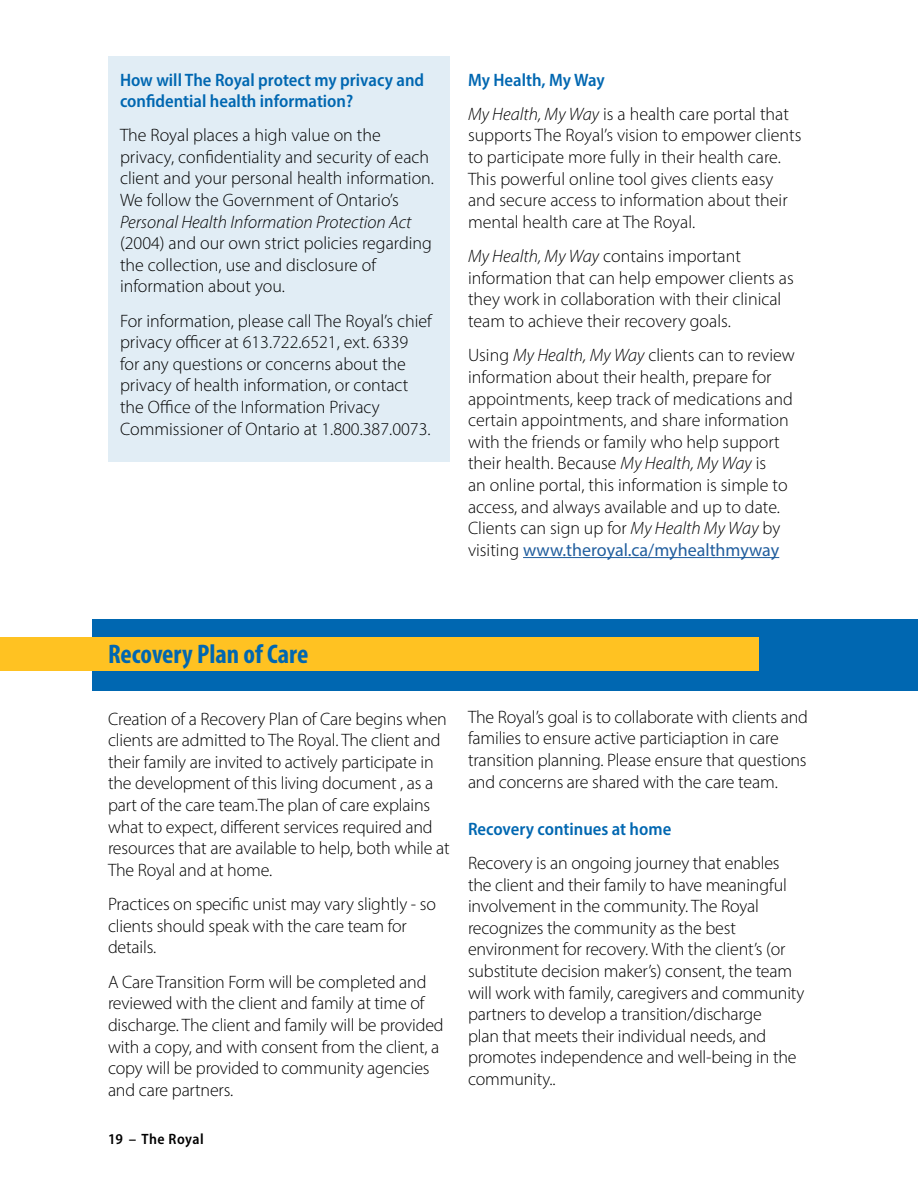
<style>
.page{position:relative;width:918px;height:1188px;background:#fff}
.page>*{position:absolute;margin:0;border:0;box-sizing:border-box;transform-origin:0 0}
.t1{font:700 condensed 27px "Myriad Pro";color:#0067b1}
.t2{font:300 18px/21.6px "Myriad Pro";letter-spacing:-.01em;color:#000}
.t3{font:600 semi-condensed 18px/21px "Myriad Pro";color:#0067b1}
.t4{font:italic 300 18px "Myriad Pro";color:#000}
.t5{font:600 semi-condensed 15px "Myriad Pro";letter-spacing:.03em;color:#000}
.s1{font-weight:600;font-stretch:semi-condensed;color:#0067b1}
.s2{font-style:italic}
.s3{font-weight:400;color:#215e9e}
</style>
<div class="page">
<div style="left:108px;top:56px;width:342px;height:405px;background:#e1edf5"></div>
<hr style="left:523px;top:557px;width:256px;height:1px;background:#215e9e">
<div style="left:92px;top:619px;width:826px;height:72px;background:#0067b1"></div>
<div style="left:0;top:637px;width:758px;height:33px;background:#ffc222"></div>
<p class="t3" style="left:120px;top:69px;width:306px">How will The Royal protect my privacy and confidential health information?</p>
<p class="t2" style="left:120px;top:124px;width:316px">The Royal places a high value on the privacy, confidentiality and security of each client and your personal health information.<br>We follow the Government of Ontario’s</p>
<p class="t4" style="left:120px;top:211px;width:293px">Personal Health Information Protection Act</p>
<p class="t2" style="left:120px;top:232px;width:314px">(2004) and our own strict policies regarding the collection, use and disclosure of information about you.</p>
<p class="t2" style="left:120px;top:310px;width:313px">For information, please call The Royal’s chief privacy officer at 613.722.6521, ext. 6339 for any questions or concerns about the privacy of health information, or contact the Office of the Information Privacy Commissioner of Ontario at 1.800.387.0073.</p>
<p class="t2" style="left:468px;top:62px;width:322px;line-height:34.3px"><span class="s1">My Health, My Way<br></span><span class="s2">My Health, My Way</span> is a health care portal that</p>
<p class="t2" style="left:468px;top:124px;width:335px">supports The Royal’s vision to empower clients to participate more fully in their health care.<br>This powerful online tool gives clients easy and secure access to information about their mental health care at The Royal.</p>
<p class="t2" style="left:468px;top:245px;width:327px"><span class="s2">My Health, My Way</span> contains important information that can help empower clients as they work in collaboration with their clinical team to achieve their recovery goals.</p>
<p class="t2" style="left:468px;top:344px;width:328px">Using <span class="s2">My Health, My Way</span> clients can to review information about their health, prepare for appointments, keep track of medications and certain appointments, and share information with the friends or family who help support their health. Because <span class="s2">My Health, My Way</span> is<br>an online portal, this information is simple to access, and always available and up to date.<br>Clients can sign up for <span class="s2">My Health My Way</span> by visiting <span class="s3">www.theroyal.ca/myhealthmyway</span></p>
<h1 class="t1" style="left:108px;top:637px;width:202px">Recovery Plan of Care</h1>
<p class="t2" style="left:108px;top:708px;width:343px">Creation of a Recovery Plan of Care begins when clients are admitted to The Royal. The client and their family are invited to actively participate in the development of this living document , as a part of the care team.The plan of care explains what to expect, different services required and resources that are available to help, both while at The Royal and at home.</p>
<p class="t2" style="left:108px;top:893px;width:329px">Practices on specific unist may vary slightly - so clients should speak with the care team for details.</p>
<p class="t2" style="left:108px;top:971px;width:337px">A Care Transition Form will be completed and reviewed with the client and family at time of discharge. The client and family will be provided with a copy, and with consent from the client, a copy will be provided to community agencies and care partners.</p>
<p class="t5" style="left:108px;top:1129px;width:97px">19 – The Royal</p>
<p class="t2" style="left:468px;top:706px;width:342px">The Royal’s goal is to collaborate with clients and families to ensure active particiaption in care transition planning. Please ensure that questions and concerns are shared with the care team.</p>
<p class="t3" style="left:468px;top:818px;width:205px">Recovery continues at home</p>
<p class="t2" style="left:468px;top:852px;width:338px">Recovery is an ongoing journey that enables the client and their family to have meaningful involvement in the community. The Royal recognizes the community as the best environment for recovery. With the client’s (or substitute decision maker’s) consent, the team will work with family, caregivers and community partners to develop a transition/discharge<br>plan that meets their individual needs, and promotes independence and well-being in the community..</p>
</div>
